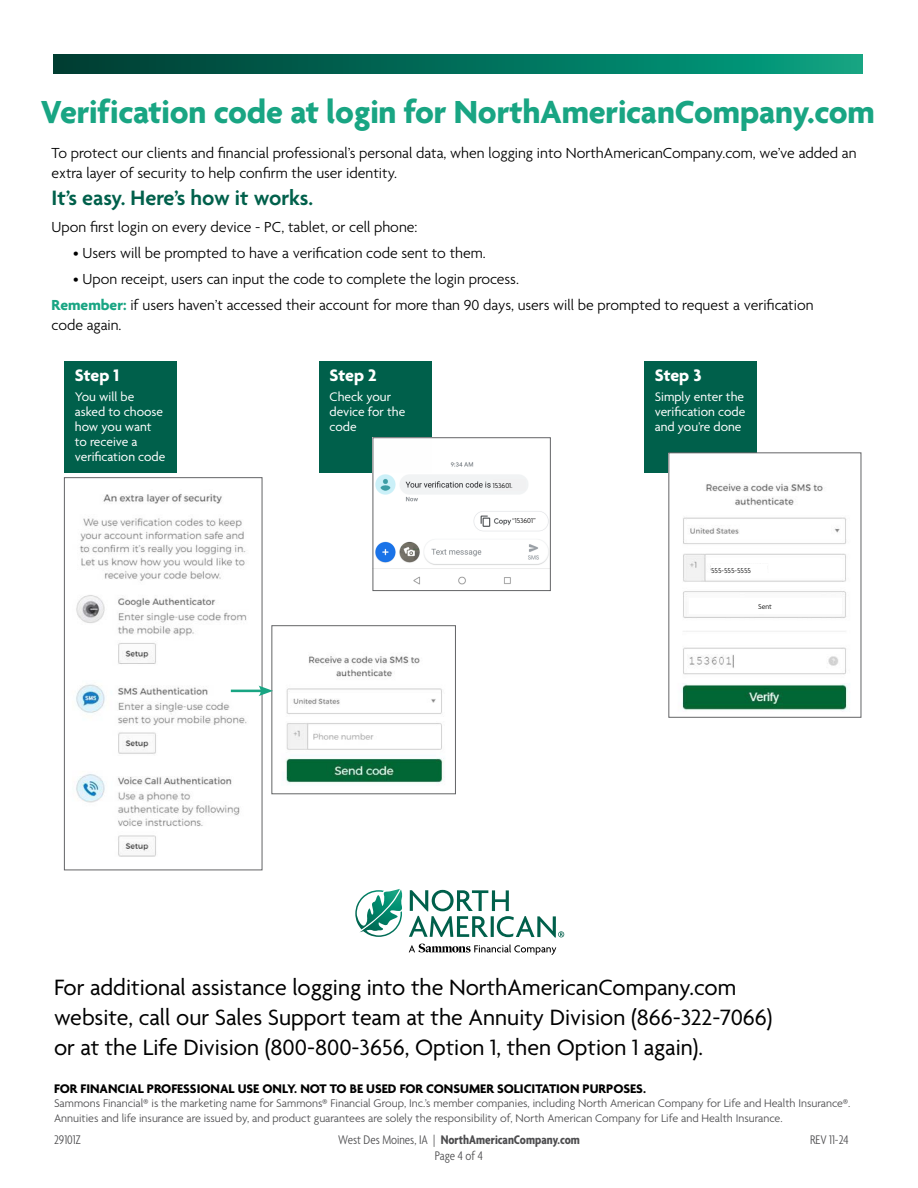
<style>
.page{position:relative;width:918px;height:1188px;background:#fff}
.page>*{position:absolute;margin:0;border:0;box-sizing:border-box;transform-origin:0 0}
.t1{font:700 34.5px "Agenda";letter-spacing:-.005em;color:#19a583}
.t2{font:24px/30px "Agenda";color:#000}
.t3{font:600 22.5px "Agenda";color:#00604b}
.t4{font:700 18px "Agenda";color:#fff}
.t5{font:300 15.75px/19.5px "Agenda";color:#000}
.t6{font:13.5px/15px "Agenda";color:#fff}
.t7{font:700 13.5px "Agenda";color:#000}
.t8{font:700 condensed 13.5px "Agenda";color:#4d4d4f}
.t9{font:300 condensed 13.5px "Agenda";color:#4d4d4f}
.t10{font:300 12px/14.4px "Agenda";color:#4d4d4f}
.t11{font:300 7.65px "Agenda";color:#000}
.s1{font-weight:700;color:#19a583}
.s2{font-weight:300}
</style>
<div class="page">
<img style="left:76px;top:494px;width:184px;height:363px">
<div style="left:64px;top:477px;width:198px;height:393px;border:1px solid #636466"></div>
<img style="left:285px;top:656px;width:159px;height:128px">
<div style="left:272px;top:625px;width:184px;height:169px;border:1px solid #636466"></div>
<div style="left:64px;top:362px;width:113px;height:111px;background:#00604b"></div>
<div style="left:319px;top:362px;width:113px;height:111px;background:#00604b"></div>
<div style="left:644px;top:362px;width:113px;height:111px;background:#00604b"></div>
<hr style="left:231px;top:690px;width:32px;height:2px;background:#19a583">
<svg style="left:259px;top:686px;width:14px;height:10px"></svg>
<img style="left:375px;top:439px;width:174px;height:146px">
<div style="left:373px;top:437px;width:178px;height:154px;border:1px solid #636466"></div>
<div style="left:493px;top:480px;width:32px;height:11px;background:#f1f1f2"></div>
<div style="left:512px;top:515px;width:32px;height:11px;background:#fff"></div>
<img style="left:671px;top:455px;width:179px;height:257px">
<div style="left:711px;top:564px;width:55px;height:14px;background:#fff"></div>
<div style="left:689px;top:599px;width:152px;height:15px;background:#fff"></div>
<div style="left:54px;top:54px;width:809px;height:19px;background:linear-gradient(to right,#003a31,#06a382)"></div>
<svg style="left:355px;top:889px;width:48px;height:48px"></svg>
<svg style="left:409px;top:944px;width:147px;height:11px"></svg>
<svg style="left:409px;top:890px;width:155px;height:48px"></svg>
<h1 class="t1" style="left:41px;top:93px;width:836px">Verification code at login for NorthAmericanCompany.com</h1>
<p class="t5" style="left:52px;top:144px;width:807px">To protect our clients and financial professional’s personal data, when logging into NorthAmericanCompany.com, we’ve added an extra layer of security to help confirm the user identity.</p>
<h3 class="t3" style="left:52px;top:186px;width:263px">It’s easy. Here’s how it works.</h3>
<p class="t5" style="left:52px;top:218px;width:367px">Upon first login on every device - PC, tablet, or cell phone:</p>
<p class="t5" style="left:73px;top:244px;width:414px">• Users will be prompted to have a verification code sent to them.</p>
<p class="t5" style="left:52px;top:267px;width:764px;line-height:26.2px;text-indent:22px">• Upon receipt, users can input the code to complete the login process.<br><span class="s1">Remember:</span> if users haven’t accessed their account for more than 90 days, users will be prompted to request a verification</p>
<p class="t5" style="left:52px;top:316px;width:72px">code again.</p>
<p class="t4" style="left:75px;top:366px;width:46px">Step 1</p>
<p class="t6" style="left:75px;top:390px;width:92px">You will be asked to choose how you want to receive a verification code</p>
<p class="t4" style="left:330px;top:366px;width:49px">Step 2</p>
<p class="t6" style="left:330px;top:390px;width:77px">Check your device for the code</p>
<p class="t4" style="left:655px;top:366px;width:48px">Step 3</p>
<p class="t6" style="left:655px;top:390px;width:92px;text-align:justify">Simply enter the verification code and you’re done</p>
<p class="t11" style="left:493px;top:481px;width:21px">153601.</p>
<p class="t11" style="left:512px;top:517px;width:25px">“153601”</p>
<p class="t11" style="left:711px;top:567px;width:41px">555-555-5555</p>
<p class="t11" style="left:758px;top:603px;width:15px">Sent</p>
<h2 class="t2" style="left:54px;top:973px;width:720px">For additional assistance logging into the NorthAmericanCompany.com website, call our Sales Support team at the Annuity Division (866-322-7066) or at the Life Division (800-800-3656, Option 1, then Option 1 again).</h2>
<p class="t7" style="left:54px;top:1081px;width:594px">FOR FINANCIAL PROFESSIONAL USE ONLY. NOT TO BE USED FOR CONSUMER SOLICITATION PURPOSES.</p>
<p class="t10" style="left:54px;top:1097px;width:798px">Sammons Financial® is the marketing name for Sammons® Financial Group, Inc.’s member companies, including North American Company for Life and Health Insurance®.<br>Annuities and life insurance are issued by, and product guarantees are solely the responsibility of, North American Company for Life and Health Insurance.</p>
<p class="t9" style="left:54px;top:1132px;width:29px">29101Z</p>
<p class="t8" style="left:338px;top:1132px;width:243px"><span class="s2">West Des Moines, IA |</span> NorthAmericanCompany.com</p>
<p class="t9" style="left:810px;top:1132px;width:40px">REV 11-24</p>
<p class="t9" style="left:435px;top:1149px;width:50px">Page 4 of 4</p>
</div>
